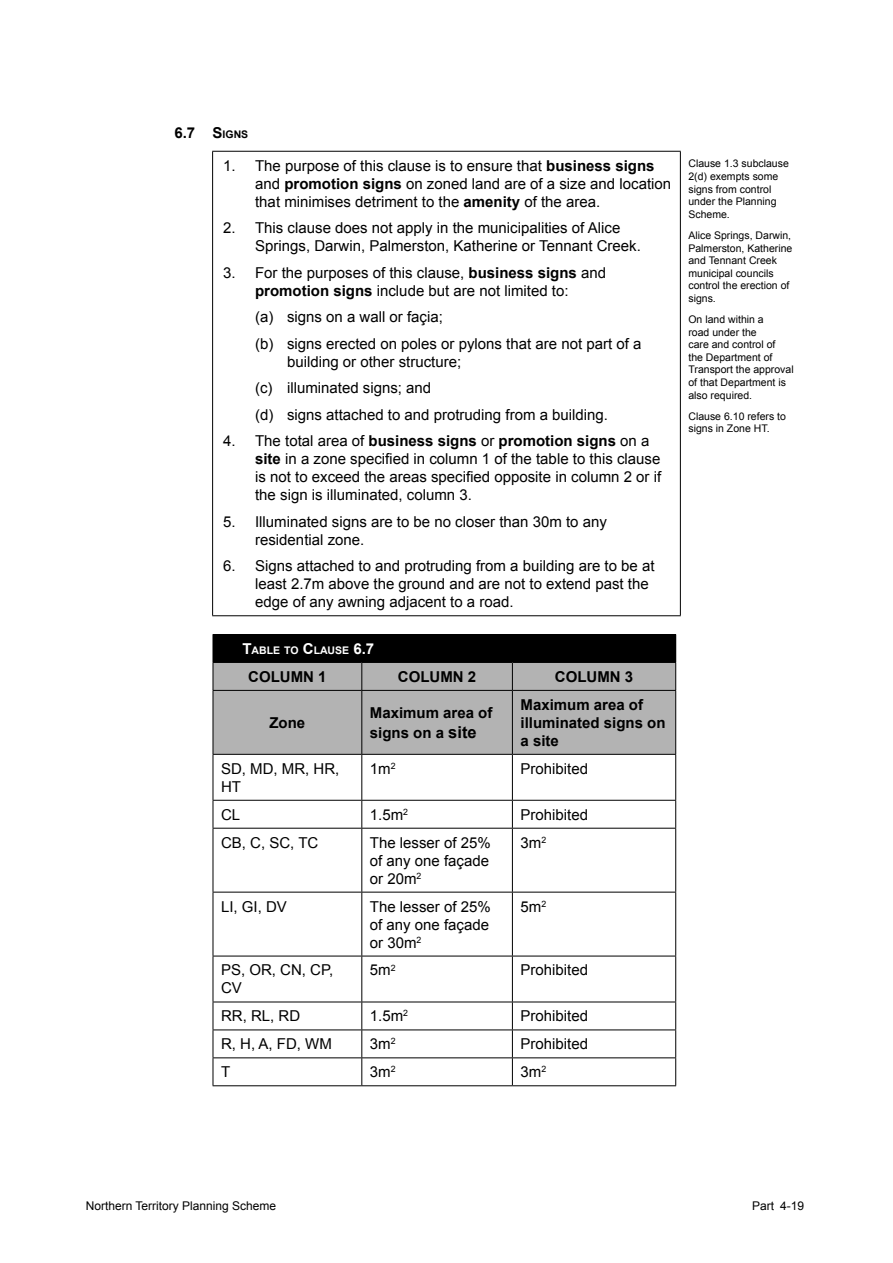
<style>
.page{position:relative;width:893px;height:1263px;background:#fff}
.page>*{position:absolute;margin:0;border:0;box-sizing:border-box;transform-origin:0 0}
.t1{font:15px/18px "Arial";color:#000}
.t2{font:700 15px/18px "Arial";color:#000}
.t3{font:700 15px "Arial";color:#000}
.t4{font:12px "Arial";color:#000}
.t5{font:10.5px/12.6px "Arial";color:#000}
.t6{font:700 10.5px "Arial";color:#fff}
.s1{font-size:10.5px}
.s2{font-weight:700}
.s3{font-size:15px}
.s4{font-size:16.5px}
</style>
<div class="page">
<hr style="left:212px;top:151px;width:469px;height:1px;background:#000">
<hr style="left:212px;top:152px;width:1px;height:463px;background:#000">
<hr style="left:680px;top:152px;width:1px;height:463px;background:#000">
<hr style="left:212px;top:615px;width:469px;height:1px;background:#000">
<hr style="left:213px;top:754px;width:149px;height:1px;background:#000">
<hr style="left:213px;top:755px;width:1px;height:45px;background:#000">
<hr style="left:362px;top:754px;width:150px;height:1px;background:#000">
<hr style="left:361px;top:755px;width:1px;height:45px;background:#000">
<hr style="left:512px;top:754px;width:164px;height:1px;background:#000">
<hr style="left:512px;top:755px;width:1px;height:45px;background:#000">
<hr style="left:675px;top:755px;width:1px;height:45px;background:#000">
<hr style="left:213px;top:800px;width:149px;height:1px;background:#000">
<svg style="left:213px;top:801px;width:1px;height:27px"></svg>
<hr style="left:362px;top:800px;width:150px;height:1px;background:#000">
<svg style="left:361px;top:801px;width:1px;height:27px"></svg>
<hr style="left:512px;top:800px;width:164px;height:1px;background:#000">
<svg style="left:512px;top:801px;width:1px;height:27px"></svg>
<svg style="left:675px;top:801px;width:1px;height:27px"></svg>
<hr style="left:213px;top:828px;width:149px;height:1px;background:#000">
<hr style="left:213px;top:828px;width:1px;height:64px;background:#000">
<hr style="left:362px;top:828px;width:150px;height:1px;background:#000">
<hr style="left:361px;top:828px;width:1px;height:64px;background:#000">
<hr style="left:512px;top:828px;width:164px;height:1px;background:#000">
<hr style="left:512px;top:828px;width:1px;height:64px;background:#000">
<hr style="left:675px;top:828px;width:1px;height:64px;background:#000">
<hr style="left:213px;top:892px;width:149px;height:1px;background:#000">
<hr style="left:213px;top:892px;width:1px;height:64px;background:#000">
<hr style="left:362px;top:892px;width:150px;height:1px;background:#000">
<hr style="left:361px;top:892px;width:1px;height:64px;background:#000">
<hr style="left:512px;top:892px;width:164px;height:1px;background:#000">
<hr style="left:512px;top:892px;width:1px;height:64px;background:#000">
<hr style="left:675px;top:892px;width:1px;height:64px;background:#000">
<hr style="left:213px;top:956px;width:149px;height:1px;background:#000">
<hr style="left:213px;top:956px;width:1px;height:45px;background:#000">
<hr style="left:362px;top:956px;width:150px;height:1px;background:#000">
<hr style="left:361px;top:956px;width:1px;height:45px;background:#000">
<hr style="left:512px;top:956px;width:164px;height:1px;background:#000">
<hr style="left:512px;top:956px;width:1px;height:45px;background:#000">
<hr style="left:675px;top:956px;width:1px;height:45px;background:#000">
<hr style="left:213px;top:1001px;width:149px;height:1px;background:#000">
<hr style="left:362px;top:1001px;width:150px;height:1px;background:#000">
<hr style="left:512px;top:1001px;width:164px;height:1px;background:#000">
<hr style="left:213px;top:1029px;width:149px;height:1px;background:#000">
<hr style="left:362px;top:1029px;width:150px;height:1px;background:#000">
<hr style="left:512px;top:1029px;width:164px;height:1px;background:#000">
<hr style="left:213px;top:1057px;width:149px;height:1px;background:#000">
<svg style="left:213px;top:1002px;width:1px;height:83px"></svg>
<hr style="left:362px;top:1057px;width:150px;height:1px;background:#000">
<svg style="left:361px;top:1002px;width:1px;height:83px"></svg>
<hr style="left:512px;top:1057px;width:164px;height:1px;background:#000">
<svg style="left:512px;top:1002px;width:1px;height:83px"></svg>
<svg style="left:675px;top:1002px;width:1px;height:83px"></svg>
<hr style="left:213px;top:1085px;width:149px;height:1px;background:#000">
<hr style="left:362px;top:1085px;width:150px;height:1px;background:#000">
<hr style="left:512px;top:1085px;width:164px;height:1px;background:#000">
<hr style="left:213px;top:634px;width:149px;height:1px;background:#000">
<svg style="left:213px;top:635px;width:463px;height:119px;background:#878787"></svg>
<hr style="left:362px;top:634px;width:150px;height:1px;background:#000">
<hr style="left:512px;top:634px;width:164px;height:1px;background:#000">
<hr style="left:213px;top:662px;width:149px;height:1px;background:#000">
<hr style="left:362px;top:662px;width:150px;height:1px;background:#000">
<hr style="left:512px;top:662px;width:164px;height:1px;background:#000">
<p class="t3" style="left:174px;top:123px;width:75px">6.7 S<span class="s1">IGNS</span></p>
<p class="t1" style="left:255px;top:157px;width:418px;text-indent:-32px">1. The purpose of this clause is to ensure that <span class="s2">business signs </span>and <span class="s2">promotion signs</span> on zoned land are of a size and location that minimises detriment to the <span class="s2">amenity</span> of the area.</p>
<p class="t1" style="left:255px;top:219px;width:387px;text-indent:-32px">2. This clause does not apply in the municipalities of Alice<br>Springs, Darwin, Palmerston, Katherine or Tennant Creek.</p>
<p class="t1" style="left:223px;top:264px;width:384px;text-align:center">3. For the purposes of this clause, <span class="s2">business signs</span> and <span class="s2">promotion signs</span> include but are not limited to:</p>
<p class="t1" style="left:255px;top:304px;width:388px;line-height:26.5px">(a) signs on a wall or façia;<br>(b) signs erected on poles or pylons that are not part of a</p>
<p class="t1" style="left:255px;top:348px;width:354px;line-height:26.5px;text-indent:32px">building or other structure;<br>(c) illuminated signs; and<br>(d) signs attached to and protruding from a building.</p>
<p class="t1" style="left:255px;top:432px;width:408px;text-indent:-32px">4. The total area of <span class="s2">business signs</span> or <span class="s2">promotion signs</span> on a <span class="s2">site</span> in a zone specified in column 1 of the table to this clause is not to exceed the areas specified opposite in column 2 or if the sign is illuminated, column 3.</p>
<p class="t1" style="left:255px;top:513px;width:353px;text-indent:-32px">5. Illuminated signs are to be no closer than 30m to any residential zone.</p>
<p class="t1" style="left:255px;top:557px;width:401px;text-indent:-32px">6. Signs attached to and protruding from a building are to be at least 2.7m above the ground and are not to extend past the edge of any awning adjacent to a road.</p>
<p class="t6" style="left:242px;top:643px;width:133px"><span class="s3">T</span>ABLE TO <span class="s3">C</span>LAUSE <span class="s3">6.7</span></p>
<p class="t2" style="left:248px;top:668px;width:80px">COLUMN 1</p>
<p class="t2" style="left:398px;top:668px;width:80px">COLUMN 2</p>
<p class="t2" style="left:555px;top:668px;width:80px">COLUMN 3</p>
<p class="t2" style="left:269px;top:714px;width:37px">Zone</p>
<p class="t2" style="left:370px;top:703px;width:124px;line-height:19.8px">Maximum area of signs on a <span class="s4">site</span></p>
<p class="t2" style="left:520px;top:696px;width:147px">Maximum area of illuminated signs on a site</p>
<p class="t1" style="left:221px;top:760px;width:120px">SD, MD, MR, HR,<br>HT</p>
<p class="t1" style="left:370px;top:760px;width:27px">1m<sup>2</sup></p>
<p class="t1" style="left:520px;top:760px;width:69px">Prohibited</p>
<p class="t1" style="left:221px;top:805px;width:21px">CL</p>
<p class="t1" style="left:370px;top:805px;width:40px">1.5m<sup>2</sup></p>
<p class="t1" style="left:520px;top:805px;width:69px">Prohibited</p>
<p class="t1" style="left:221px;top:833px;width:99px">CB, C, SC, TC</p>
<p class="t1" style="left:370px;top:833px;width:122px;text-align:justify">The lesser of 25% of any one façade or 20m<sup>2</sup></p>
<p class="t1" style="left:520px;top:833px;width:27px">3m<sup>2</sup></p>
<p class="t1" style="left:221px;top:897px;width:67px">LI, GI, DV</p>
<p class="t1" style="left:370px;top:897px;width:122px;text-align:justify">The lesser of 25% of any one façade or 30m<sup>2</sup></p>
<p class="t1" style="left:520px;top:897px;width:27px">5m<sup>2</sup></p>
<p class="t1" style="left:221px;top:961px;width:114px">PS, OR, CN, CP,<br>CV</p>
<p class="t1" style="left:370px;top:961px;width:27px">5m<sup>2</sup></p>
<p class="t1" style="left:520px;top:961px;width:69px">Prohibited</p>
<p class="t1" style="left:221px;top:1007px;width:81px">RR, RL, RD</p>
<p class="t1" style="left:370px;top:1007px;width:40px">1.5m<sup>2</sup></p>
<p class="t1" style="left:520px;top:1007px;width:69px">Prohibited</p>
<p class="t1" style="left:221px;top:1035px;width:112px">R, H, A, FD, WM</p>
<p class="t1" style="left:370px;top:1035px;width:27px">3m<sup>2</sup></p>
<p class="t1" style="left:520px;top:1035px;width:69px">Prohibited</p>
<p class="t1" style="left:221px;top:1063px;width:11px">T</p>
<p class="t1" style="left:370px;top:1063px;width:27px">3m<sup>2</sup></p>
<p class="t1" style="left:520px;top:1063px;width:27px">3m<sup>2</sup></p>
<p class="t5" style="left:688px;top:158px;width:102px">Clause 1.3 subclause<br>2(d) exempts some signs from control under the Planning<br>Scheme.</p>
<p class="t5" style="left:688px;top:229px;width:105px">Alice Springs, Darwin,<br>Palmerston, Katherine and Tennant Creek municipal councils control the erection of signs.</p>
<p class="t5" style="left:688px;top:313px;width:107px">On land within a<br>road under the<br>care and control of<br>the Department of<br>Transport the approval of that Department is also required.</p>
<p class="t5" style="left:688px;top:410px;width:99px">Clause 6.10 refers to signs in Zone HT.</p>
<p class="t4" style="left:86px;top:1198px;width:192px">Northern Territory Planning Scheme</p>
<p class="t4" style="left:752px;top:1198px;width:54px">Part 4-19</p>
</div>
